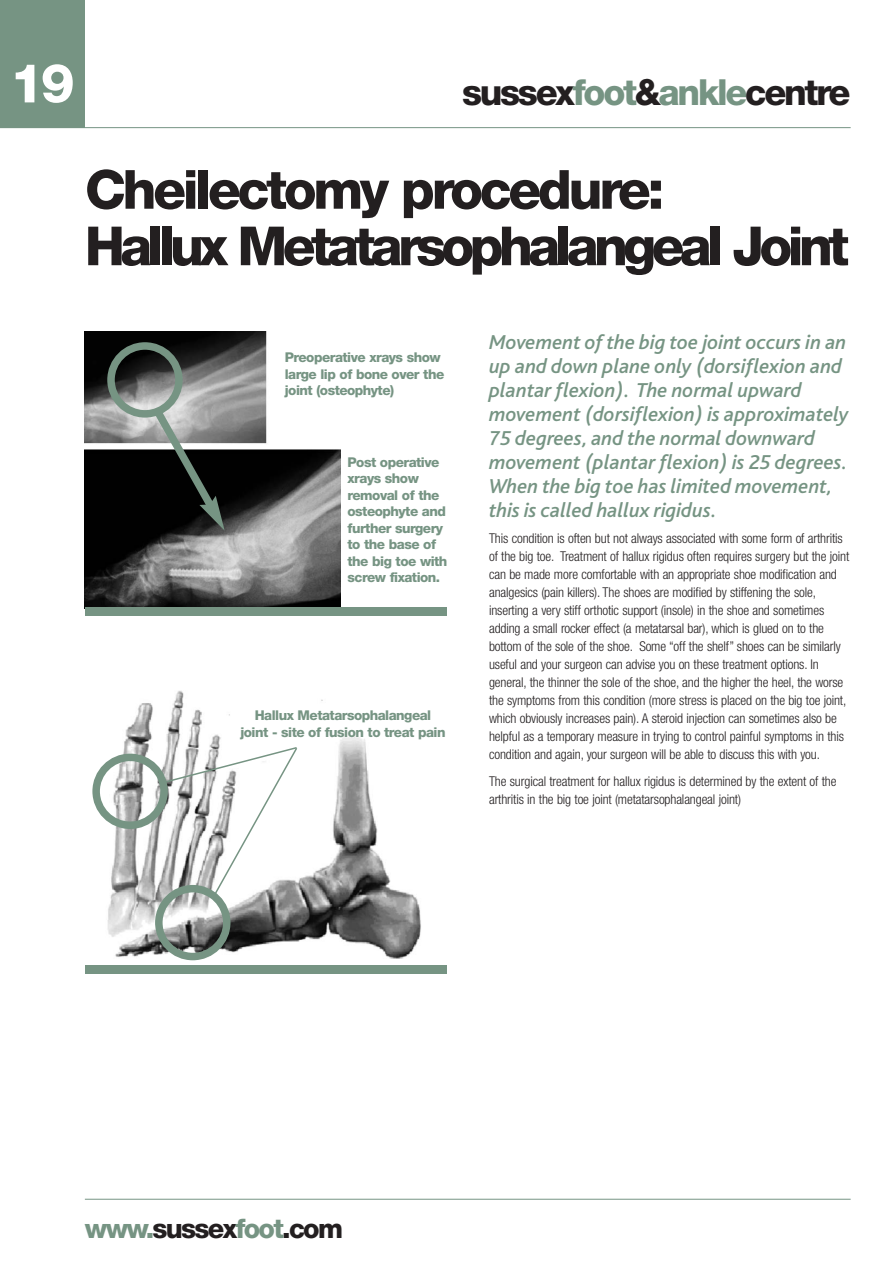
<style>
.page{position:relative;width:893px;height:1263px;background:#fff}
.page>*{position:absolute;margin:0;border:0;box-sizing:border-box;transform-origin:0 0}
.t1{font:800 54px/56.6px "Helvetica Neue";letter-spacing:-.09em;color:#231f20}
.t2{font:800 54px "Helvetica Neue";color:#fff}
.t3{font:800 36px "Helvetica Neue";letter-spacing:-.065em;color:#231f20}
.t4{font:800 27px "Helvetica Neue";letter-spacing:-.065em;color:#231f20}
.t5{font:italic 500 21px/24px "Bliss";color:#769483}
.t6{font:300 condensed 13.5px/18px "Helvetica Neue";letter-spacing:-.01em;color:#231f20}
.t7{font:800 13.5px/16.5px "Helvetica Neue";letter-spacing:-.04em;color:#769483}
.s1{color:#769483}
</style>
<div class="page">
<div style="left:0;top:0;width:85px;height:128px;background:#769483"></div>
<img style="left:85px;top:332px;width:255px;height:275px">
<div style="left:85px;top:607px;width:361px;height:9px;background:#769483"></div>
<hr style="left:0;top:127px;width:850px;height:1px;background:#769483">
<hr style="left:85px;top:1199px;width:765px;height:1px;background:#769483">
<svg style="left:107px;top:342px;width:117px;height:189px;background:#4d514f"></svg>
<img style="left:124px;top:690px;width:297px;height:271px">
<div style="left:85px;top:965px;width:361px;height:8px;background:#769483"></div>
<svg style="left:92px;top:746px;width:206px;height:214px"></svg>
<h1 class="t2" style="left:10px;top:64px;width:66px">19</h1>
<h2 class="t3" style="left:462px;top:80px;width:390px">sussex<span class="s1">foot</span>&amp;<span class="s1">ankle</span>centre</h2>
<h1 class="t1" style="left:85px;top:166px;width:765px">Cheilectomy procedure:<br>Hallux Metatarsophalangeal Joint</h1>
<p class="t7" style="left:285px;top:351px;width:161px">Preoperative xrays show large lip of bone over the joint (osteophyte)</p>
<p class="t7" style="left:347px;top:455px;width:101px">Post operative xrays show removal of the osteophyte and further surgery to the base of the big toe with screw fixation.</p>
<p class="t7" style="left:240px;top:708px;width:207px;text-align:center">Hallux Metatarsophalangeal joint - site of fusion to treat pain</p>
<p class="t5" style="left:489px;top:332px;width:361px">Movement of the big toe joint occurs in an up and down plane only (dorsiflexion and plantar flexion). The normal upward movement (dorsiflexion) is approximately 75 degrees, and the normal downward movement (plantar flexion) is 25 degrees.<br>When the big toe has limited movement, this is called hallux rigidus.</p>
<p class="t6" style="left:489px;top:530px;width:362px">This condition is often but not always associated with some form of arthritis of the big toe. Treatment of hallux rigidus often requires surgery but the joint can be made more comfortable with an appropriate shoe modification and analgesics (pain killers). The shoes are modified by stiffening the sole, inserting a very stiff orthotic support (insole) in the shoe and sometimes adding a small rocker effect (a metatarsal bar), which is glued on to the bottom of the sole of the shoe. Some “off the shelf” shoes can be similarly useful and your surgeon can advise you on these treatment options. In general, the thinner the sole of the shoe, and the higher the heel, the worse the symptoms from this condition (more stress is placed on the big toe joint, which obviously increases pain). A steroid injection can sometimes also be helpful as a temporary measure in trying to control painful symptoms in this condition and again, your surgeon will be able to discuss this with you.</p>
<p class="t6" style="left:489px;top:773px;width:349px">The surgical treatment for hallux rigidus is determined by the extent of the arthritis in the big toe joint (metatarsophalangeal joint)</p>
<h3 class="t4" style="left:85px;top:1219px;width:260px"><span class="s1">www.</span>sussex<span class="s1">foot</span>.com</h3>
</div>
